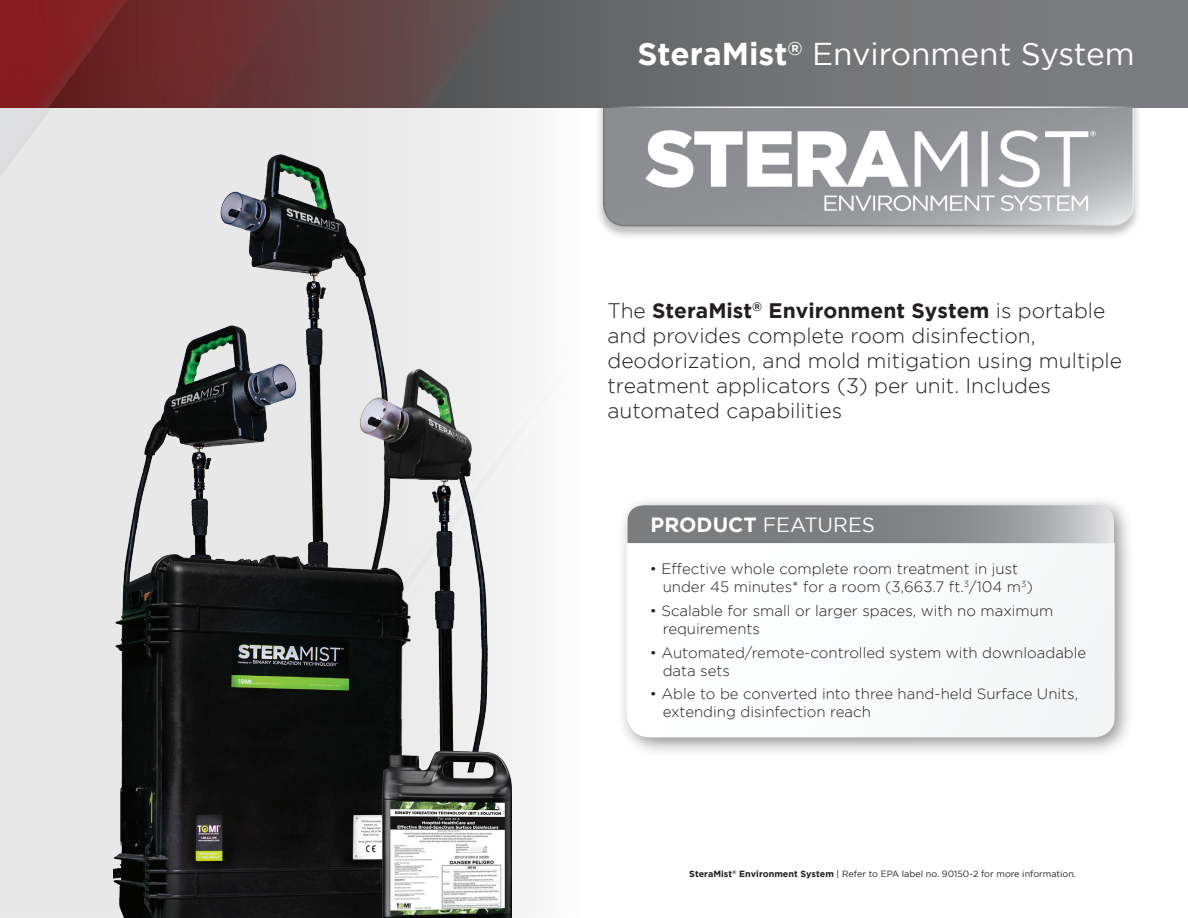
<style>
.page{position:relative;width:1188px;height:918px;background:#fff}
.page>*{position:absolute;margin:0;border:0;box-sizing:border-box;transform-origin:0 0}
.t1{font:31.5px "Gotham";color:#fff}
.t2{font:300 21px/25.2px "Gotham";color:#231f20}
.t3{font:20.55px "Gotham";color:#fff}
.t4{font:300 15px/18px "Gotham";color:#231f20}
.t5{font:9px "Gotham";color:#231f20}
.s1{font-weight:700}
</style>
<div class="page">
<div style="left:0;top:54px;width:580px;height:864px;background:#fff;opacity:.75"></div>
<div style="left:595px;top:95px;width:547px;height:146px;background:#231f20;opacity:.3"></div>
<svg style="left:602px;top:107px;width:533px;height:120px;background:#9d9fa2"></svg>
<div style="left:0;top:0;width:1188px;height:107px;background:#77797c"></div>
<div style="left:0;top:0;width:740px;height:107px;background:#fff;opacity:.75"></div>
<div style="left:616px;top:495px;width:519px;height:262px;background:#231f20;opacity:.5"></div>
<svg style="left:627px;top:543px;width:488px;height:194px"></svg>
<svg style="left:628px;top:505px;width:486px;height:38px;background:#8d8e90"></svg>
<img style="left:114px;top:133px;width:398px;height:785px">
<hr style="left:608px;top:106px;width:526px;height:2px;background:#fff">
<img style="left:633px;top:114px;width:478px;height:102px">
<h1 class="t1" style="left:637px;top:37px;width:499px"><span class="s1">SteraMist</span><sup>®</sup> Environment System</h1>
<p class="t2" style="left:608px;top:297px;width:516px">The <span class="s1">SteraMist</span><sup>®</sup> <span class="s1">Environment System</span> is portable and provides complete room disinfection, deodorization, and mold mitigation using multiple treatment applicators (3) per unit. Includes automated capabilities</p>
<p class="t3" style="left:651px;top:513px;width:226px"><span class="s1">PRODUCT</span> FEATURES</p>
<p class="t4" style="left:663px;top:560px;width:372px;text-indent:-13px">• Effective whole complete room treatment in just under 45 minutes* for a room (3,663.7 ft.<sup>3</sup>/104 m<sup>3</sup>)</p>
<p class="t4" style="left:663px;top:601px;width:392px;text-indent:-13px">• Scalable for small or larger spaces, with no maximum requirements</p>
<p class="t4" style="left:663px;top:643px;width:425px;text-indent:-13px">• Automated/remote-controlled system with downloadable data sets</p>
<p class="t4" style="left:663px;top:685px;width:417px;text-indent:-13px">• Able to be converted into three hand-held Surface Units, extending disinfection reach</p>
<p class="t5" style="left:689px;top:869px;width:388px"><span class="s1">SteraMist</span><sup>®</sup> <span class="s1">Environment System</span> | Refer to EPA label no. 90150-2 for more information.</p>
</div>
